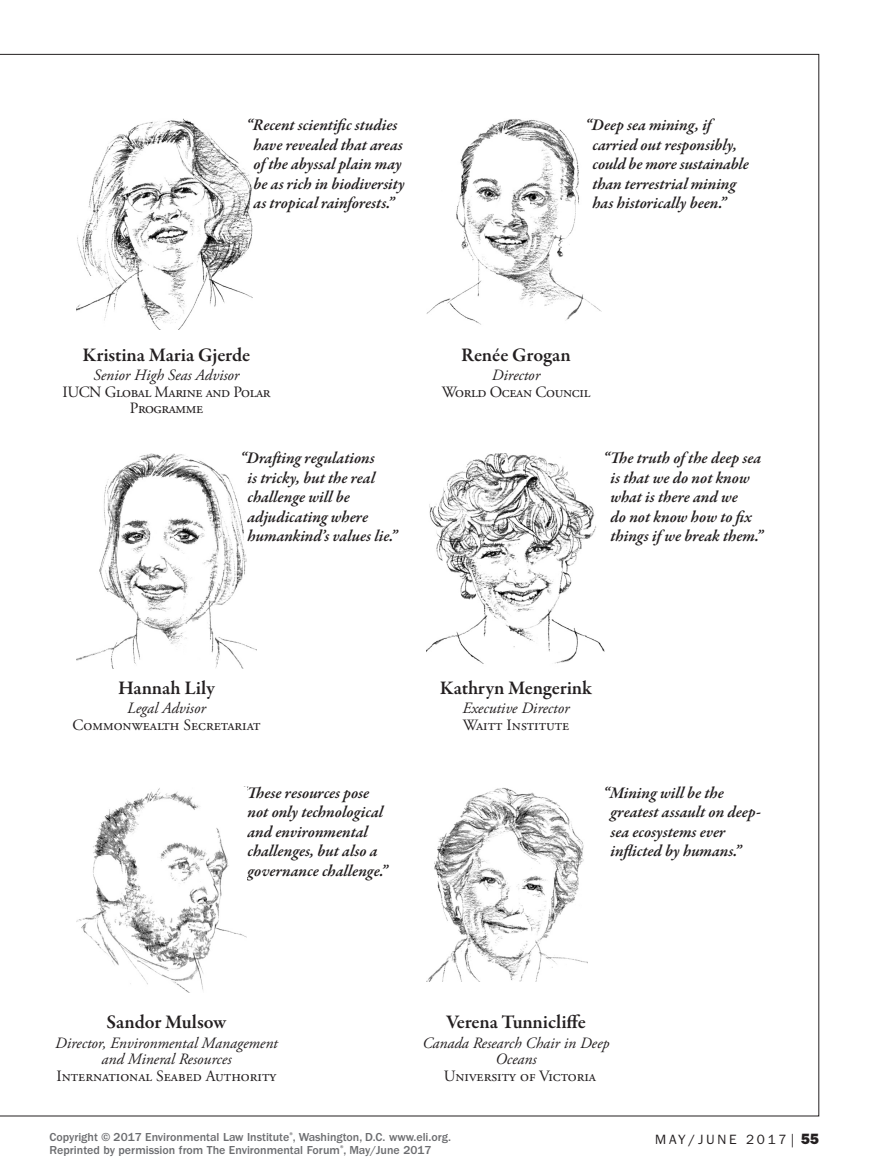
<style>
.page{position:relative;width:873px;height:1170px;background:#fff}
.page>*{position:absolute;margin:0;border:0;box-sizing:border-box;transform-origin:0 0}
.Forum_name{font:600 19.5px "Garamond Premr Pro";color:#231f20}
.Forum_pull_quote{font:italic 600 16.5px/19.5px "Garamond Premr Pro";color:#231f20}
.Forum_title{font:italic 15.75px/16.5px "Adobe Garamond Pro";color:#231f20;text-align:center}
.Forum_title_affiliat{font:15.75px "Adobe Garamond Pro";color:#231f20}
.Forum_title_affiliat-2{font:15.75px/16.5px "Adobe Garamond Pro";letter-spacing:-.025em;color:#231f20;text-align:center}
.Forum_title_affiliat-3{font:15.75px "Adobe Garamond Pro";letter-spacing:-.02em;color:#231f20}
.t1{font:13.5px "ITC Franklin Gothic Std";letter-spacing:.2em;color:#231f20}
.t2{font:500 12px "ITC Franklin Gothic Std";color:#6c6d70}
.s1{font-family:"ITC Franklin Gothic Std Hvy";font-size:15px}
</style>
<div class="page">
<img style="left:426px;top:119px;width:176px;height:206px">
<img style="left:76px;top:118px;width:176px;height:211px">
<img style="left:426px;top:453px;width:179px;height:211px">
<img style="left:426px;top:788px;width:162px;height:194px">
<img style="left:76px;top:788px;width:171px;height:205px">
<img style="left:76px;top:453px;width:180px;height:216px">
<p class="Forum_pull_quote" style="left:246px;top:116px;width:160px;text-align:center">“Recent scientific studies have revealed that areas of the abyssal plain may be as rich in biodiversity as tropical rainforests.”</p>
<p class="Forum_pull_quote" style="left:592px;top:116px;width:158px;text-indent:-8px">“Deep sea mining, if carried out responsibly, could be more sustainable than terrestrial mining has historically been.”</p>
<p class="Forum_name" style="left:83px;top:343px;width:169px">Kristina Maria Gjerde</p>
<p class="Forum_title" style="left:94px;top:367px;width:147px">Senior High Seas Advisor</p>
<p class="Forum_title_affiliat-2" style="left:62px;top:384px;width:210px">IUCN Global Marine and Polar<br>Programme</p>
<p class="Forum_pull_quote" style="left:248px;top:449px;width:152px;text-indent:-8px">“Drafting regulations<br>is tricky, but the real challenge will be adjudicating where humankind’s values lie.”</p>
<p class="Forum_name" style="left:461px;top:343px;width:111px">Renée Grogan</p>
<p class="Forum_title" style="left:492px;top:367px;width:50px">Director</p>
<p class="Forum_title_affiliat-3" style="left:442px;top:382px;width:150px">World Ocean Council</p>
<p class="Forum_pull_quote" style="left:610px;top:449px;width:154px;text-indent:-8px">“The truth of the deep sea is that we do not know what is there and we<br>do not know how to fix things if we break them.”</p>
<p class="Forum_name" style="left:118px;top:676px;width:98px">Hannah Lily</p>
<p class="Forum_title" style="left:127px;top:700px;width:80px">Legal Advisor</p>
<p class="Forum_title_affiliat" style="left:73px;top:715px;width:189px">Commonwealth Secretariat</p>
<p class="Forum_pull_quote" style="left:248px;top:784px;width:142px;text-indent:-8px">“These resources pose not only technological and environmental challenges, but also a governance challenge.”</p>
<p class="Forum_name" style="left:440px;top:676px;width:154px">Kathryn Mengerink</p>
<p class="Forum_title" style="left:463px;top:700px;width:108px">Executive Director</p>
<p class="Forum_title_affiliat" style="left:463px;top:715px;width:108px">Waitt Institute</p>
<p class="Forum_pull_quote" style="left:610px;top:784px;width:152px;text-indent:-8px">“Mining will be the greatest assault on deep&shy;sea ecosystems ever inflicted by humans.”</p>
<p class="Forum_name" style="left:107px;top:1010px;width:122px">Sandor Mulsow</p>
<p class="Forum_title" style="left:55px;top:1035px;width:224px">Director, Environmental Management and Mineral Resources</p>
<p class="Forum_title_affiliat" style="left:57px;top:1066px;width:221px">International Seabed Authority</p>
<p class="Forum_name" style="left:446px;top:1010px;width:141px">Verena Tunnicliffe</p>
<p class="Forum_title" style="left:422px;top:1035px;width:189px">Canada Research Chair in Deep<br>Oceans</p>
<p class="Forum_title_affiliat" style="left:444px;top:1066px;width:154px">University of Victoria</p>
<p class="t2" style="left:50px;top:1130px;width:403px">Copyright © 2017 Environmental Law Institute<sup>®</sup>, Washington, D.C. www.eli.org.</p>
<p class="t1" style="left:655px;top:1132px;width:165px">MAY/JUNE 2017 | <span class="s1">55</span></p>
<p class="t2" style="left:50px;top:1144px;width:384px">Reprinted by permission from The Environmental Forum<sup>®</sup>, May/June 2017</p>
</div>
